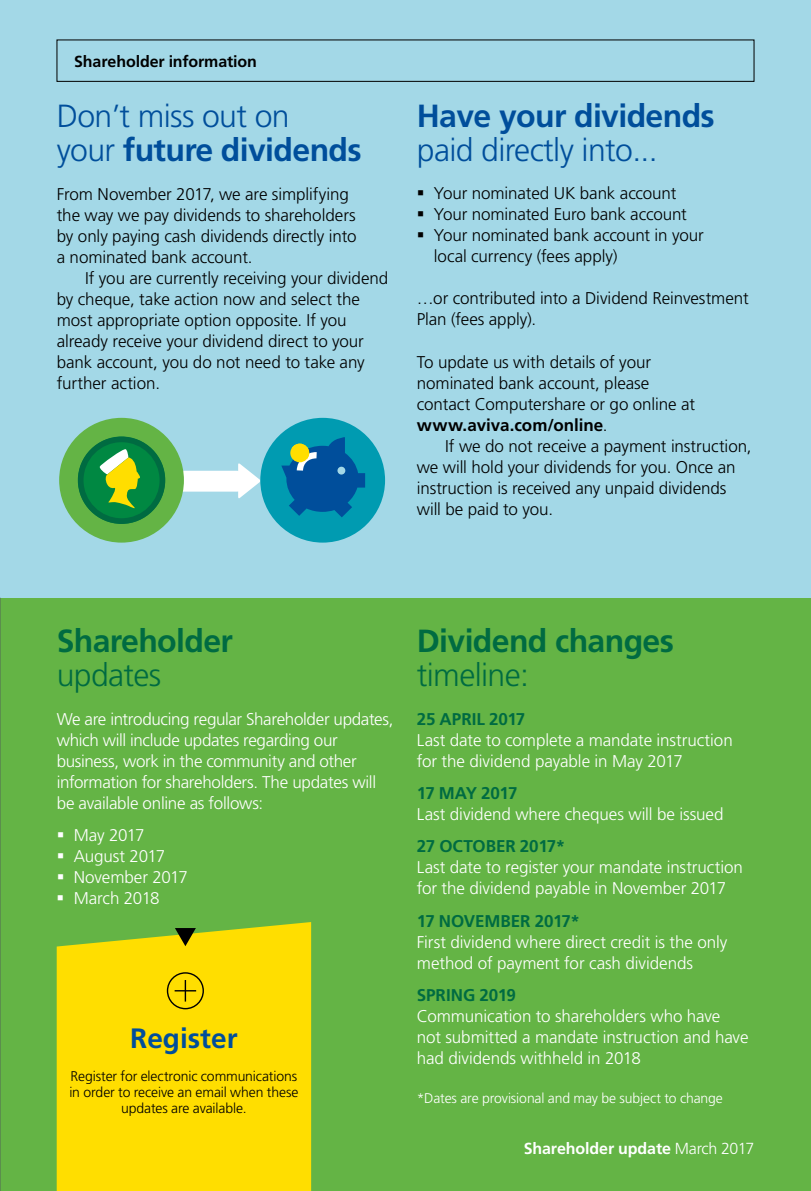
<style>
.page{position:relative;width:811px;height:1191px;background:#fff}
.page>*{position:absolute;margin:0;border:0;box-sizing:border-box;transform-origin:0 0}
.t1{font:300 32px/34px "Frutiger LT Std";letter-spacing:-.02em;color:#004e9b}
.t2{font:700 32px "Frutiger LT Std";letter-spacing:-.02em;color:#006b41}
.t3{font:700 32px "Frutiger LT Std";letter-spacing:-.02em;color:#004e9b}
.t4{font:300 32px "Frutiger LT Std";letter-spacing:-.02em;color:#006b41}
.t5{font:700 28px "Frutiger LT Std";color:#004e9b}
.t6{font:300 17px/21px "Frutiger LT Std";letter-spacing:-.005em;color:#000}
.t7{font:300 17px/21px "Frutiger LT Std";letter-spacing:-.01em;color:#fff}
.t8{font:700 17px "Frutiger LT Std";letter-spacing:-.005em;color:#006b41}
.t9{font:700 17px "Frutiger LT Std";letter-spacing:-.04em;color:#006b41}
.t10{font:700 16px "Frutiger LT Std";letter-spacing:-.01em;color:#fff}
.t11{font:700 16px "Frutiger LT Std";letter-spacing:-.01em;color:#000}
.t12{font:300 14px/16px "Frutiger LT Std";letter-spacing:-.01em;color:#000;text-align:center}
.t13{font:300 14px "Frutiger LT Std";letter-spacing:-.01em;color:#fff}
.s1{font-weight:700}
.s2{font-weight:300}
</style>
<div class="page">
<div style="left:0;top:596px;width:811px;height:595px;background:#64b445"></div>
<div style="left:57px;top:922px;width:254px;height:269px;background:#ffde00"></div>
<div style="left:0;top:0;width:811px;height:597px;background:#a3d8e7"></div>
<div style="left:167px;top:972px;width:37px;height:37px;border:1px solid #000;border-radius:50%"></div>
<svg style="left:175px;top:980px;width:21px;height:21px"></svg>
<svg style="left:175px;top:928px;width:21px;height:18px"></svg>
<div style="left:174px;top:471px;width:63px;height:20px;background:#fff"></div>
<svg style="left:238px;top:463px;width:23px;height:36px"></svg>
<div style="left:59px;top:418px;width:125px;height:124px;background:#64b445;border-radius:50%"></div>
<svg style="left:78px;top:436px;width:87px;height:88px"></svg>
<div style="left:260px;top:418px;width:125px;height:124px;background:#009bb1;border-radius:50%"></div>
<svg style="left:281px;top:437px;width:84px;height:80px"></svg>
<div style="left:57px;top:40px;width:697px;height:42px;border:1px solid #000"></div>
<p class="t11" style="left:74px;top:52px;width:184px">Shareholder information</p>
<h1 class="t1" style="left:57px;top:99px;width:306px">Don’t miss out on<br>your <span class="s1">future dividends</span></h1>
<h1 class="t3" style="left:417px;top:97px;width:299px">Have your dividends</h1>
<h1 class="t1" style="left:417px;top:133px;width:242px">paid directly into...</h1>
<p class="t6" style="left:57px;top:183px;width:301px">From November 2017, we are simplifying the way we pay dividends to shareholders by only paying cash dividends directly into a nominated bank account.</p>
<p class="t6" style="left:57px;top:267px;width:333px;text-indent:28px">If you are currently receiving your dividend by cheque, take action now and select the most appropriate option opposite. If you already receive your dividend direct to your bank account, you do not need to take any further action.</p>
<p class="t6" style="left:434px;top:183px;width:271px">Your nominated UK bank account<br>Your nominated Euro bank account<br>Your nominated bank account in your local currency (fees apply)</p>
<p class="t6" style="left:417px;top:288px;width:333px">…or contributed into a Dividend Reinvestment<br>Plan (fees apply).</p>
<p class="t6" style="left:417px;top:351px;width:280px">To update us with details of your nominated bank account, please contact Computershare or go online at <span class="s1">www.aviva.com/online</span>.</p>
<p class="t6" style="left:417px;top:435px;width:336px;text-indent:28px">If we do not receive a payment instruction, we will hold your dividends for you. Once an instruction is received any unpaid dividends will be paid to you.</p>
<h1 class="t2" style="left:57px;top:622px;width:178px">Shareholder</h1>
<h1 class="t4" style="left:57px;top:657px;width:106px">updates</h1>
<p class="t7" style="left:57px;top:708px;width:338px">We are introducing regular Shareholder updates, which will include updates regarding our business, work in the community and other information for shareholders. The updates will be available online as follows:</p>
<p class="t7" style="left:74px;top:825px;width:116px">May 2017<br>August 2017<br>November 2017<br>March 2018</p>
<h2 class="t5" style="left:130px;top:1022px;width:109px">Register</h2>
<p class="t12" style="left:69px;top:1068px;width:230px">Register for electronic communications in order to receive an email when these updates are available.</p>
<h1 class="t2" style="left:417px;top:622px;width:259px">Dividend changes</h1>
<h1 class="t4" style="left:417px;top:657px;width:114px">timeline:</h1>
<p class="t8" style="left:417px;top:709px;width:110px">25 APRIL 2017</p>
<p class="t7" style="left:417px;top:729px;width:317px">Last date to complete a mandate instruction for the dividend payable in May 2017</p>
<p class="t9" style="left:417px;top:783px;width:102px">17 MAY 2017</p>
<p class="t7" style="left:417px;top:804px;width:308px">Last dividend where cheques will be issued</p>
<p class="t8" style="left:417px;top:836px;width:150px">27 OCTOBER 2017*</p>
<p class="t7" style="left:417px;top:857px;width:328px">Last date to register your mandate instruction for the dividend payable in November 2017</p>
<p class="t8" style="left:417px;top:911px;width:165px">17 NOVEMBER 2017*</p>
<p class="t7" style="left:417px;top:931px;width:312px">First dividend where direct credit is the only method of payment for cash dividends</p>
<p class="t8" style="left:417px;top:985px;width:101px">SPRING 2019</p>
<p class="t7" style="left:417px;top:1006px;width:333px">Communication to shareholders who have not submitted a mandate instruction and have had dividends withheld in 2018</p>
<p class="t13" style="left:417px;top:1090px;width:308px">*Dates are provisional and may be subject to change</p>
<p class="t10" style="left:524px;top:1138px;width:232px">Shareholder update <span class="s2">March 2017</span></p>
</div>
